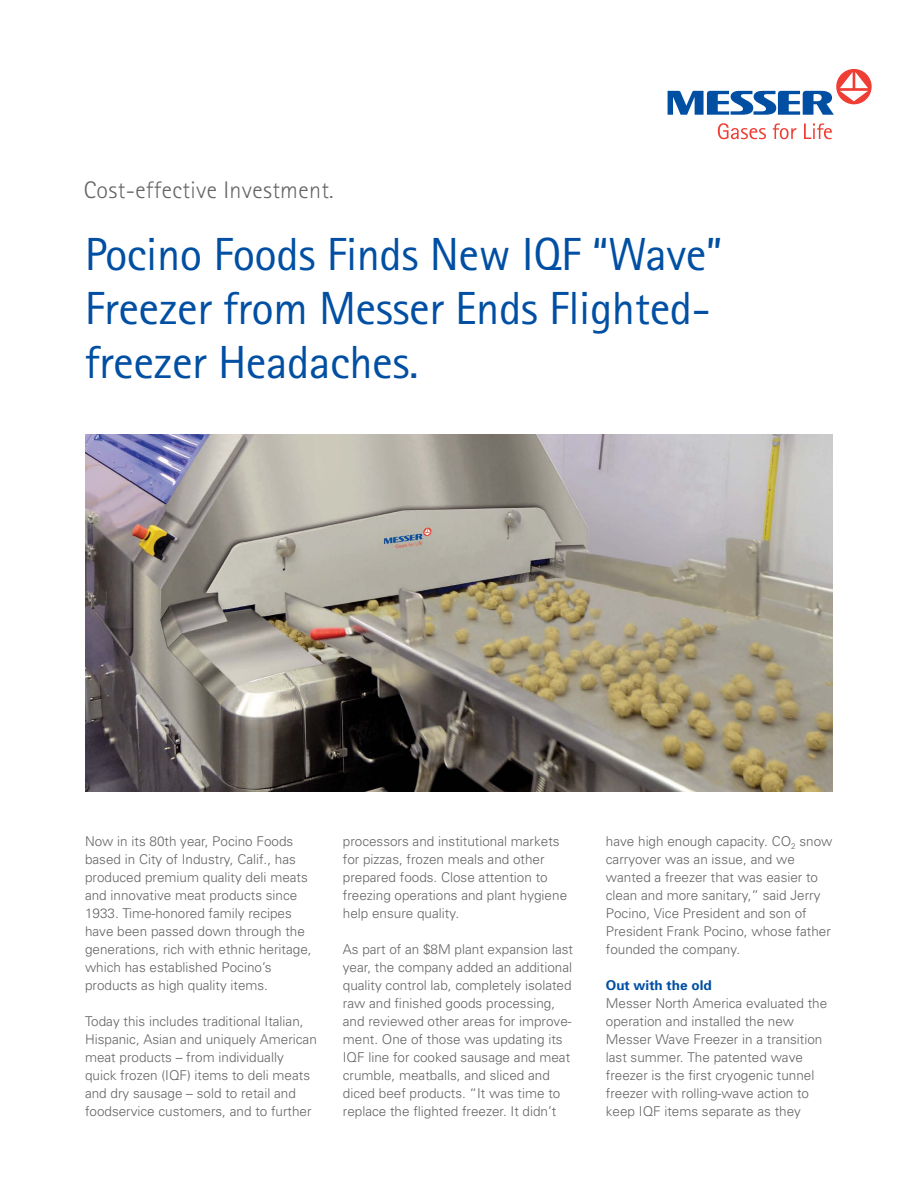
<style>
.page{position:relative;width:918px;height:1188px;background:#fff}
.page>*{position:absolute;margin:0;border:0;box-sizing:border-box;transform-origin:0 0}
.t1{font:46.5px/54px "Rotis Sans Serif";letter-spacing:-.01em;color:#004fa3}
.t2{font:300 24px "Rotis Sans Serif";letter-spacing:.015em;color:#636466}
.t3{font:300 13.5px/18px "Univers";color:#636466}
.t4{font:700 13.5px "Univers";color:#004fa3}
</style>
<div class="page">
<img style="left:85px;top:434px;width:748px;height:357px">
<svg style="left:718px;top:123px;width:114px;height:16px"></svg>
<svg style="left:668px;top:91px;width:166px;height:24px"></svg>
<div style="left:836px;top:69px;width:36px;height:35px;background:#ef3e33;border-radius:50%"></div>
<svg style="left:840px;top:72px;width:28px;height:29px"></svg>
<h2 class="t2" style="left:84px;top:176px;width:251px">Cost-effective Investment.</h2>
<h1 class="t1" style="left:85px;top:227px;width:639px">Pocino Foods Finds New IQF “Wave”<br>Freezer from Messer Ends Flighted&shy;freezer Headaches.</h1>
<p class="t3" style="left:85px;top:832px;width:228px">Now in its 80th year, Pocino Foods based in City of Industry, Calif., has produced premium quality deli meats and innovative meat products since 1933. Time-honored family recipes have been passed down through the generations, rich with ethnic heritage, which has established Pocino’s products as high quality items.</p>
<p class="t3" style="left:85px;top:1012px;width:233px">Today this includes traditional Italian, Hispanic, Asian and uniquely American meat products – from individually quick frozen (IQF) items to deli meats and dry sausage – sold to retail and foodservice customers, and to further</p>
<p class="t3" style="left:343px;top:832px;width:226px">processors and institutional markets for pizzas, frozen meals and other prepared foods. Close attention to freezing operations and plant hygiene help ensure quality.</p>
<p class="t3" style="left:343px;top:940px;width:232px">As part of an $8M plant expansion last year, the company added an additional quality control lab, completely isolated raw and finished goods processing, and reviewed other areas for improve&shy;ment. One of those was updating its IQF line for cooked sausage and meat crumble, meatballs, and sliced and diced beef products. “It was time to replace the flighted freezer. It didn’t</p>
<p class="t3" style="left:606px;top:832px;width:228px">have high enough capacity. CO<sub>2</sub> snow carryover was an issue, and we wanted a freezer that was easier to clean and more sanitary,” said Jerry<br>Pocino, Vice President and son of<br>President Frank Pocino, whose father founded the company.</p>
<p class="t4" style="left:606px;top:977px;width:107px">Out with the old</p>
<p class="t3" style="left:606px;top:994px;width:223px">Messer North America evaluated the operation and installed the new Messer Wave Freezer in a transition last summer. The patented wave freezer is the first cryogenic tunnel freezer with rolling-wave action to keep IQF items separate as they</p>
</div>
